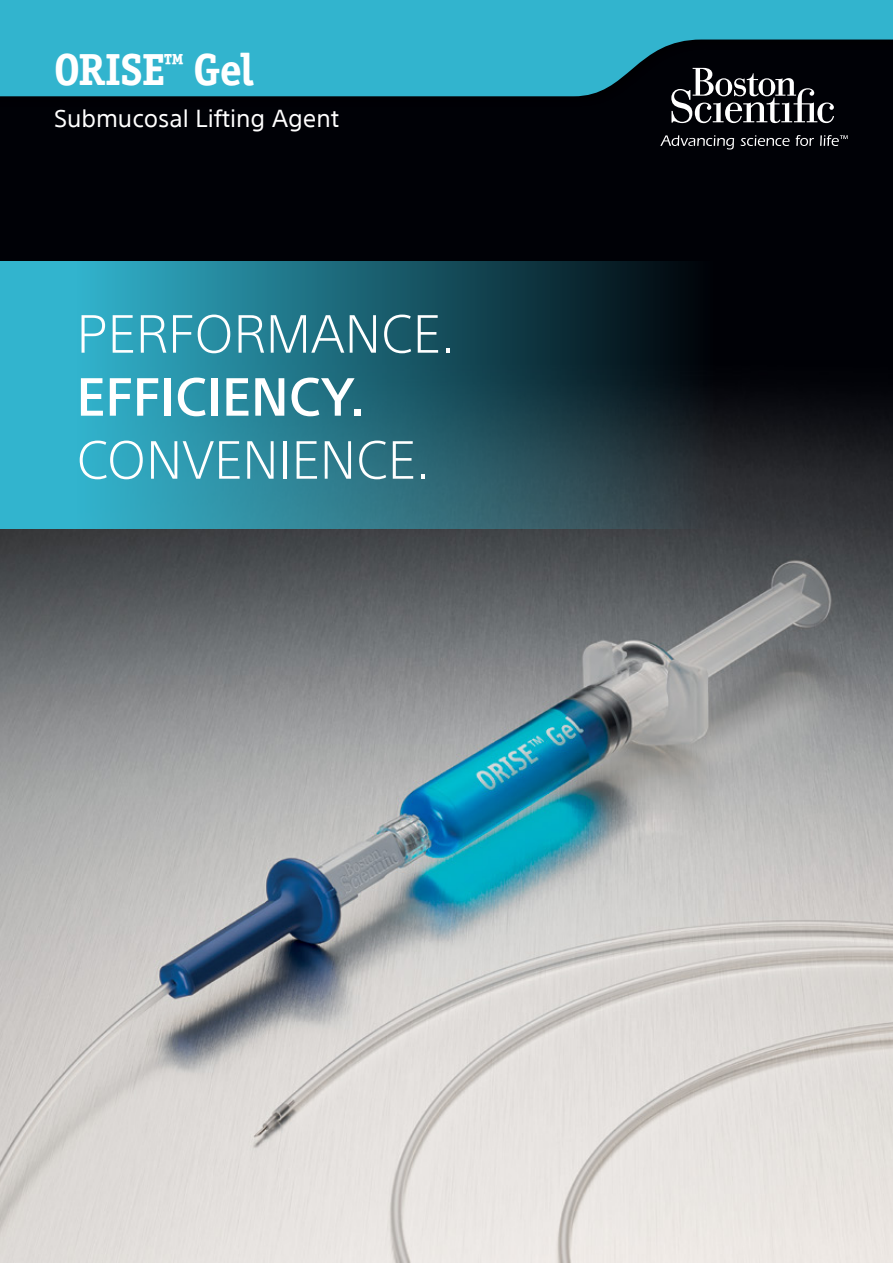
<style>
.page{position:relative;width:893px;height:1263px;background:#fff}
.page>*{position:absolute;margin:0;border:0;box-sizing:border-box;transform-origin:0 0}
.t1{font:300 52.5px "SST";color:#fff}
.t2{font:500 52.5px "SST";color:#fff}
.t3{font:700 45px "Officina Serif ITC Pro";letter-spacing:-.015em;color:#fff}
.t4{font:24px "SST";color:#fff}
</style>
<div class="page">
<img style="left:0;top:107px;width:893px;height:1156px">
<svg style="left:671px;top:107px;width:163px;height:16px"></svg>
<svg style="left:660px;top:135px;width:74px;height:15px"></svg>
<svg style="left:741px;top:135px;width:49px;height:11px"></svg>
<svg style="left:796px;top:135px;width:18px;height:11px"></svg>
<svg style="left:820px;top:135px;width:28px;height:11px"></svg>
<svg style="left:0;top:261px;width:893px;height:268px;background:#1f5a68"></svg>
<div style="left:0;top:0;width:893px;height:107px;background:#000"></div>
<svg style="left:0;top:0;width:893px;height:96px;fill:#32b4ce"></svg>
<p class="t3" style="left:54px;top:42px;width:201px">ORISE<sup>™</sup> Gel</p>
<p class="t4" style="left:54px;top:104px;width:287px">Submucosal Lifting Agent</p>
<p class="t1" style="left:77px;top:303px;width:380px">PERFORMANCE.</p>
<p class="t2" style="left:77px;top:366px;width:290px">EFFICIENCY.</p>
<p class="t1" style="left:77px;top:429px;width:355px">CONVENIENCE.</p>
</div>
